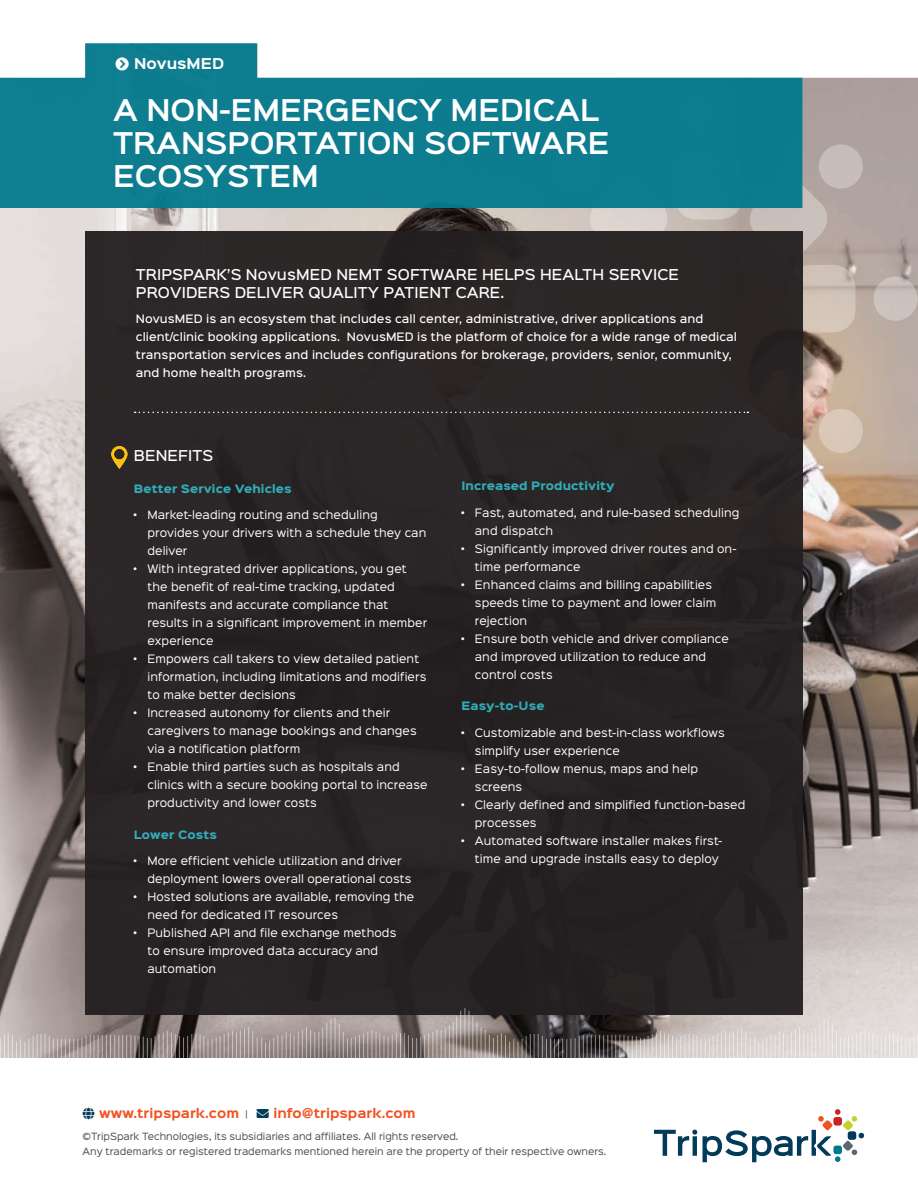
<style>
.page{position:relative;width:918px;height:1188px;background:#fff}
.page>*{position:absolute;margin:0;border:0;box-sizing:border-box;transform-origin:0 0}
.t1{font:600 27px/33px "Sinkin Sans 600";color:#fff}
.t2{font:500 13.5px/18px "Sinkin Sans 500";letter-spacing:.01em;color:#fff}
.t3{font:700 13.5px "Sinkin Sans 700";color:#fff}
.t4{font:700 12px "Sinkin Sans 700";color:#f05424}
.t5{font:10.5px/18px "Sinkin Sans 400";letter-spacing:.01em;color:#fff}
.t6{font:500 10.5px/18px "Sinkin Sans 500";letter-spacing:.01em;color:#fff}
.t7{font:900 10.5px "Sinkin Sans 800";letter-spacing:.01em;color:#31acb8}
.t8{font:9px/15px "Sinkin Sans 400";color:#4b4c4d}
.s1{color:#033d5b}
.s2{font-family:"Sinkin Sans 400";font-weight:400;font-size:9px;color:#4b4c4d}
</style>
<div class="page">
<img style="left:0;top:77px;width:918px;height:981px">
<div style="left:675px;top:152px;width:67px;height:67px;background:#d4cbc6;border-radius:23px"></div>
<svg style="left:788px;top:265px;width:67px;height:68px;background:#cdbfb4"></svg>
<svg style="left:874px;top:277px;width:44px;height:44px;background:#c9bfba"></svg>
<svg style="left:552px;top:208px;width:124px;height:24px;background:#d0c7c0"></svg>
<svg style="left:741px;top:142px;width:124px;height:125px;background:#b9ada8"></svg>
<svg style="left:0;top:43px;width:802px;height:165px;fill:#0e7d90"></svg>
<div style="left:85px;top:232px;width:717px;height:783px;background:#231f20"></div>
<svg style="left:135px;top:331px;width:730px;height:124px"></svg>
<svg style="left:111px;top:446px;width:16px;height:23px"></svg>
<hr style="left:306px;top:1027px;width:1px;height:31px;background:#fff">
<hr style="left:453px;top:1022px;width:1px;height:36px;background:#fff">
<hr style="left:445px;top:1027px;width:1px;height:31px;background:#fff">
<hr style="left:449px;top:1024px;width:1px;height:34px;background:#fff">
<hr style="left:248px;top:1027px;width:1px;height:31px;background:#fff">
<hr style="left:244px;top:1028px;width:1px;height:30px;background:#fff">
<svg style="left:0;top:1031px;width:241px;height:27px;background:#998e8b"></svg>
<svg style="left:252px;top:1030px;width:51px;height:28px"></svg>
<hr style="left:322px;top:1028px;width:1px;height:30px;background:#fff">
<hr style="left:331px;top:1019px;width:1px;height:39px;background:#fff">
<hr style="left:326px;top:1023px;width:1px;height:35px;background:#fff">
<svg style="left:310px;top:1030px;width:9px;height:28px"></svg>
<hr style="left:335px;top:1018px;width:1px;height:40px;background:#fff">
<hr style="left:339px;top:1023px;width:1px;height:35px;background:#fff">
<svg style="left:343px;top:1030px;width:99px;height:28px;background:#928784"></svg>
<hr style="left:456px;top:1017px;width:1px;height:41px;background:#fff">
<hr style="left:472px;top:1017px;width:1px;height:41px;background:#fff">
<hr style="left:464px;top:1009px;width:1px;height:49px;background:#fff">
<hr style="left:481px;top:1027px;width:1px;height:31px;background:#fff">
<hr style="left:460px;top:1011px;width:1px;height:47px;background:#fff">
<hr style="left:477px;top:1022px;width:1px;height:36px;background:#fff">
<hr style="left:469px;top:1011px;width:1px;height:47px;background:#fff">
<hr style="left:799px;top:1027px;width:1px;height:31px;background:#fff">
<hr style="left:741px;top:1027px;width:1px;height:31px;background:#fff">
<hr style="left:737px;top:1028px;width:1px;height:30px;background:#fff">
<svg style="left:485px;top:1030px;width:249px;height:28px;background:#837d7b"></svg>
<svg style="left:745px;top:1030px;width:51px;height:28px"></svg>
<hr style="left:815px;top:1028px;width:1px;height:30px;background:#fff">
<hr style="left:824px;top:1019px;width:1px;height:39px;background:#fff">
<hr style="left:820px;top:1023px;width:1px;height:35px;background:#fff">
<svg style="left:803px;top:1030px;width:10px;height:28px"></svg>
<hr style="left:828px;top:1018px;width:1px;height:40px;background:#fff">
<hr style="left:832px;top:1023px;width:1px;height:35px;background:#fff">
<svg style="left:836px;top:1030px;width:82px;height:28px;background:#e4e0dd"></svg>
<svg style="left:654px;top:1130px;width:43px;height:26px"></svg>
<svg style="left:703px;top:1109px;width:161px;height:53px"></svg>
<svg style="left:116px;top:57px;width:13px;height:13px"></svg>
<p class="t3" style="left:115px;top:56px;width:110px">❖□■●▼ NovusMED</p>
<h1 class="t1" style="left:113px;top:91px;width:498px">A NON-EMERGENCY MEDICAL<br>TRANSPORTATION SOFTWARE<br>ECOSYSTEM</h1>
<p class="t2" style="left:136px;top:265px;width:545px">TRIPSPARK’S NovusMED NEMT SOFTWARE HELPS HEALTH SERVICE<br>PROVIDERS DELIVER QUALITY PATIENT CARE.</p>
<p class="t6" style="left:136px;top:309px;width:603px">NovusMED is an ecosystem that includes call center, administrative, driver applications and client/clinic booking applications. NovusMED is the platform of choice for a wide range of medical transportation services and includes configurations for brokerage, providers, senior, community, and home health programs.</p>
<p class="t2" style="left:134px;top:445px;width:81px">BENEFITS</p>
<p class="t7" style="left:134px;top:483px;width:159px">Better Service Vehicles</p>
<p class="t5" style="left:147px;top:505px;width:280px;text-indent:-14px">• Market-leading routing and scheduling provides your drivers with a schedule they can deliver</p>
<p class="t5" style="left:147px;top:559px;width:281px;text-indent:-14px">• With integrated driver applications, you get the benefit of real-time tracking, updated manifests and accurate compliance that results in a significant improvement in member experience</p>
<p class="t5" style="left:147px;top:649px;width:280px;text-indent:-14px">• Empowers call takers to view detailed patient information, including limitations and modifiers to make better decisions</p>
<p class="t5" style="left:147px;top:703px;width:271px;text-indent:-14px">• Increased autonomy for clients and their caregivers to manage bookings and changes via a notification platform</p>
<p class="t5" style="left:147px;top:757px;width:282px;text-indent:-14px">• Enable third parties such as hospitals and clinics with a secure booking portal to increase productivity and lower costs</p>
<p class="t7" style="left:134px;top:829px;width:84px">Lower Costs</p>
<p class="t5" style="left:147px;top:851px;width:266px;text-indent:-14px">• More efficient vehicle utilization and driver deployment lowers overall operational costs</p>
<p class="t5" style="left:147px;top:887px;width:268px;text-indent:-14px">• Hosted solutions are available, removing the need for dedicated IT resources</p>
<p class="t5" style="left:147px;top:923px;width:250px;text-indent:-14px">• Published API and file exchange methods to ensure improved data accuracy and automation</p>
<p class="t7" style="left:461px;top:480px;width:155px">Increased Productivity</p>
<p class="t5" style="left:475px;top:503px;width:266px;text-indent:-14px">• Fast, automated, and rule-based scheduling and dispatch</p>
<p class="t5" style="left:475px;top:539px;width:263px;text-indent:-14px">• Significantly improved driver routes and on&shy;time performance</p>
<p class="t5" style="left:475px;top:575px;width:243px;text-indent:-14px">• Enhanced claims and billing capabilities speeds time to payment and lower claim rejection</p>
<p class="t5" style="left:475px;top:629px;width:255px;text-indent:-14px">• Ensure both vehicle and driver compliance and improved utilization to reduce and control costs</p>
<p class="t7" style="left:461px;top:700px;width:85px">Easy-to-Use</p>
<p class="t5" style="left:475px;top:723px;width:251px;text-indent:-14px">• Customizable and best-in-class workflows simplify user experience</p>
<p class="t5" style="left:475px;top:759px;width:225px;text-indent:-14px">• Easy-to-follow menus, maps and help screens</p>
<p class="t5" style="left:475px;top:795px;width:272px;text-indent:-14px">• Clearly defined and simplified function-based processes</p>
<p class="t5" style="left:475px;top:831px;width:249px;text-indent:-14px">• Automated software installer makes first&shy;time and upgrade installs easy to deploy</p>
<p class="t4" style="left:83px;top:1107px;width:167px"><span class="s1">●□</span> www.tripspark.com <span class="s2">|</span></p>
<p class="t4" style="left:273px;top:1107px;width:144px">info@ tripspark. com</p>
<p class="t8" style="left:83px;top:1129px;width:525px">©TripSpark Technologies, its subsidiaries and affiliates. All rights reserved.<br>Any trademarks or registered trademarks mentioned herein are the property of their respective owners.</p>
</div>
